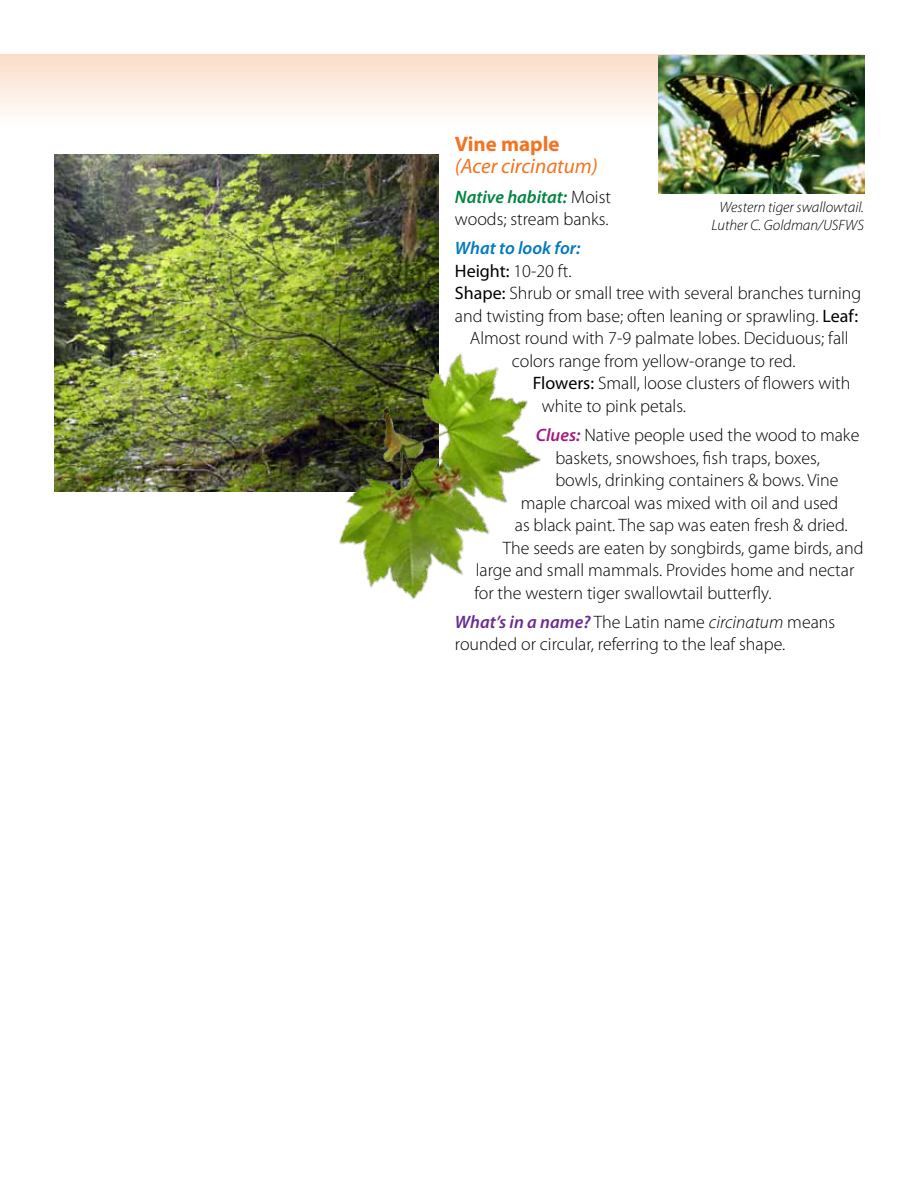
<style>
.page{position:relative;width:918px;height:1188px;background:#fff}
.page>*{position:absolute;margin:0;border:0;box-sizing:border-box;transform-origin:0 0}
.t1{font:italic 21px "Myriad Pro";color:#f37321}
.t2{font:700 21px "Myriad Pro";color:#f37321}
.t3{font:300 18px/22.5px "Myriad Pro";color:#000}
.t4{font:italic 600 18px "Myriad Pro";color:#0079c1}
.t5{font:italic 300 15px/18px "Myriad Pro";color:#000;text-align:center}
.s1{font-weight:600;font-style:italic;color:#00853f}
.s2{font-weight:400}
.s3{font-weight:600;font-style:italic;color:#a21984}
.s4{font-weight:600;font-style:italic;color:#6a2c91}
.s5{font-style:italic}
</style>
<div class="page">
<div style="left:0;top:54px;width:864px;height:74px;background:linear-gradient(to bottom,#fbdcc8,#fefefe)"></div>
<img style="left:55px;top:154px;width:383px;height:338px">
<img style="left:280px;top:327px;width:262px;height:273px">
<img style="left:659px;top:55px;width:205px;height:138px">
<p class="t2" style="left:455px;top:130px;width:106px">Vine maple</p>
<p class="t1" style="left:455px;top:153px;width:144px">(Acer circinatum)</p>
<p class="t3" style="left:455px;top:185px;width:158px"><span class="s1">Native habitat:</span> Moist woods; stream banks.</p>
<p class="t4" style="left:455px;top:237px;width:127px">What to look for:</p>
<p class="t3" style="left:455px;top:259px;width:118px"><span class="s2">Height:</span> 10-20 ft.</p>
<p class="t3" style="left:455px;top:282px;width:408px"><span class="s2">Shape:</span> Shrub or small tree with several branches turning</p>
<p class="t3" style="left:455px;top:304px;width:405px">and twisting from base; often leaning or sprawling. <span class="s2">Leaf:</span></p>
<p class="t3" style="left:470px;top:327px;width:380px">Almost round with 7-9 palmate lobes. Deciduous; fall</p>
<p class="t3" style="left:512px;top:349px;width:285px">colors range from yellow-orange to red.</p>
<p class="t3" style="left:533px;top:372px;width:319px"><span class="s2">Flowers:</span> Small, loose clusters of flowers with</p>
<p class="t3" style="left:542px;top:394px;width:146px">white to pink petals.</p>
<p class="t3" style="left:536px;top:424px;width:325px"><span class="s3">Clues:</span> Native people used the wood to make</p>
<p class="t3" style="left:555px;top:446px;width:266px">baskets, snowshoes, fish traps, boxes,</p>
<p class="t3" style="left:555px;top:469px;width:285px">bowls, drinking containers &amp; bows. Vine</p>
<p class="t3" style="left:521px;top:491px;width:319px">maple charcoal was mixed with oil and used</p>
<p class="t3" style="left:515px;top:514px;width:334px">as black paint. The sap was eaten fresh &amp; dried.</p>
<p class="t3" style="left:503px;top:536px;width:362px">The seeds are eaten by songbirds, game birds, and</p>
<p class="t3" style="left:476px;top:559px;width:380px">large and small mammals. Provides home and nectar</p>
<p class="t3" style="left:474px;top:581px;width:299px">for the western tiger swallowtail butterfly.</p>
<p class="t3" style="left:455px;top:610px;width:382px"><span class="s4">What’s in a name?</span> The Latin name <span class="s5">circinatum</span> means rounded or circular, referring to the leaf shape.</p>
<p class="t5" style="left:711px;top:198px;width:154px">Western tiger swallowtail.<br>Luther C. Goldman/USFWS</p>
</div>
